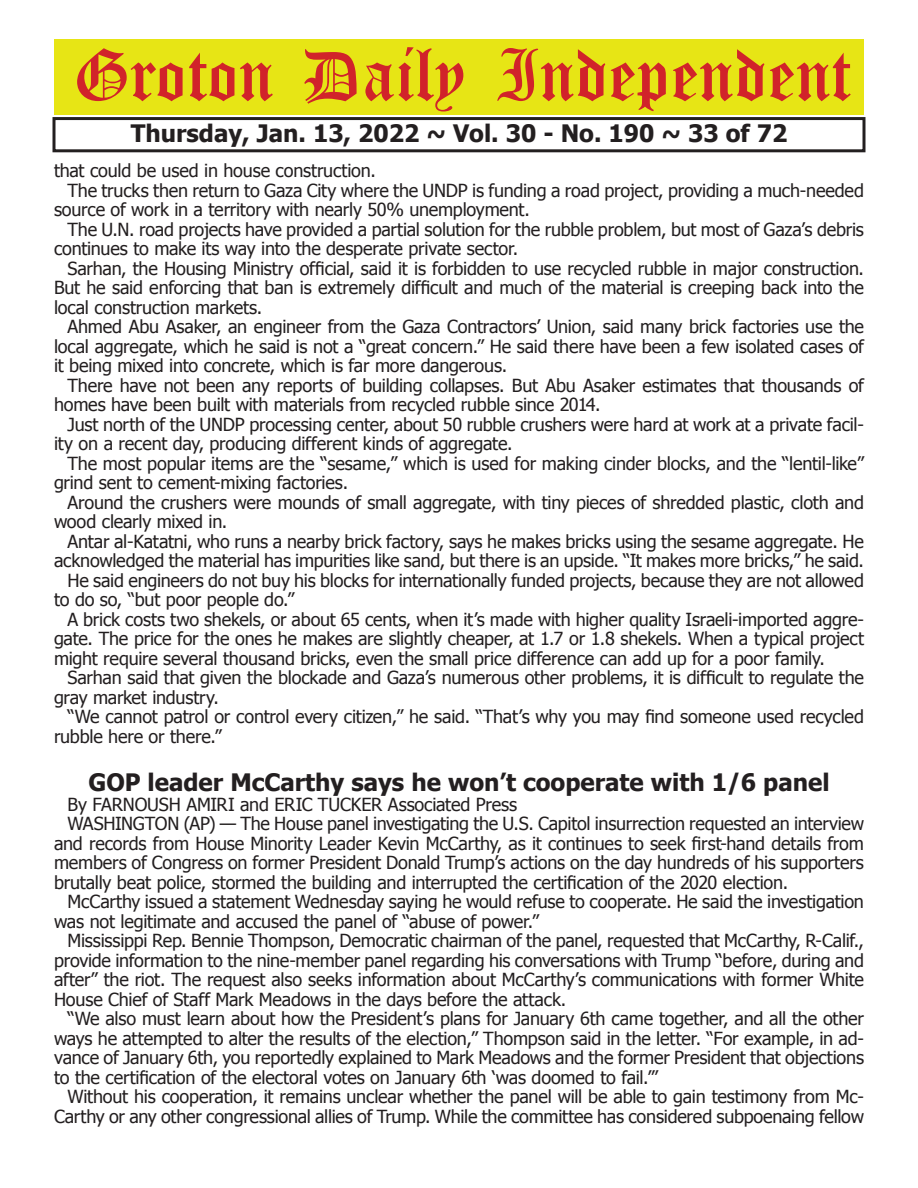
<style>
.page{position:relative;width:918px;height:1188px;background:#fff}
.page>*{position:absolute;margin:0;border:0;box-sizing:border-box;transform-origin:0 0}
.t1{font:54px "Old English Five";color:#d1232a}
.t2{font:700 24px "Tahoma";color:#231f20}
.t3{font:18px "Tahoma";letter-spacing:-.01em;color:#231f20}
</style>
<div class="page">
<div style="left:52px;top:117px;width:814px;height:35px;border:3px solid #231f20"></div>
<div style="left:54px;top:40px;width:810px;height:75px;background:#e7e515"></div>
<h1 class="t1" style="left:73px;top:50px;width:779px">Groton Daily Independent</h1>
<h2 class="t2" style="left:131px;top:116px;width:658px">Thursday, Jan. 13, 2022 ~ Vol. 30 - No. 190 ~ 33 of 72</h2>
<p class="t3" style="left:54px;top:159px;width:323px">that could be used in house construction.</p>
<p class="t3" style="left:68px;top:178px;width:798px">The trucks then return to Gaza City where the UNDP is funding a road project, providing a much-needed</p>
<p class="t3" style="left:54px;top:198px;width:477px">source of work in a territory with nearly 50% unemployment.</p>
<p class="t3" style="left:68px;top:217px;width:798px">The U.N. road projects have provided a partial solution for the rubble problem, but most of Gaza’s debris</p>
<p class="t3" style="left:54px;top:237px;width:466px">continues to make its way into the desperate private sector.</p>
<p class="t3" style="left:68px;top:256px;width:798px">Sarhan, the Housing Ministry official, said it is forbidden to use recycled rubble in major construction.</p>
<p class="t3" style="left:54px;top:276px;width:811px">But he said enforcing that ban is extremely difficult and much of the material is creeping back into the</p>
<p class="t3" style="left:54px;top:295px;width:210px">local construction markets.</p>
<p class="t3" style="left:68px;top:315px;width:798px">Ahmed Abu Asaker, an engineer from the Gaza Contractors’ Union, said many brick factories use the</p>
<p class="t3" style="left:54px;top:334px;width:811px">local aggregate, which he said is not a “great concern.” He said there have been a few isolated cases of</p>
<p class="t3" style="left:54px;top:354px;width:455px">it being mixed into concrete, which is far more dangerous.</p>
<p class="t3" style="left:68px;top:373px;width:798px">There have not been any reports of building collapses. But Abu Asaker estimates that thousands of</p>
<p class="t3" style="left:54px;top:393px;width:548px">homes have been built with materials from recycled rubble since 2014.</p>
<p class="t3" style="left:68px;top:412px;width:798px">Just north of the UNDP processing center, about 50 rubble crushers were hard at work at a private facil-</p>
<p class="t3" style="left:54px;top:432px;width:460px">ity on a recent day, producing different kinds of aggregate.</p>
<p class="t3" style="left:68px;top:451px;width:798px">The most popular items are the “sesame,” which is used for making cinder blocks, and the “lentil-like”</p>
<p class="t3" style="left:54px;top:471px;width:296px">grind sent to cement-mixing factories.</p>
<p class="t3" style="left:68px;top:490px;width:798px">Around the crushers were mounds of small aggregate, with tiny pieces of shredded plastic, cloth and</p>
<p class="t3" style="left:54px;top:510px;width:175px">wood clearly mixed in.</p>
<p class="t3" style="left:68px;top:529px;width:798px">Antar al-Katatni, who runs a nearby brick factory, says he makes bricks using the sesame aggregate. He</p>
<p class="t3" style="left:54px;top:549px;width:811px">acknowledged the material has impurities like sand, but there is an upside. “It makes more bricks,” he said.</p>
<p class="t3" style="left:68px;top:568px;width:798px">He said engineers do not buy his blocks for internationally funded projects, because they are not allowed</p>
<p class="t3" style="left:54px;top:588px;width:242px">to do so, “but poor people do.”</p>
<p class="t3" style="left:68px;top:607px;width:798px">A brick costs two shekels, or about 65 cents, when it’s made with higher quality Israeli-imported aggre-</p>
<p class="t3" style="left:54px;top:627px;width:812px">gate. The price for the ones he makes are slightly cheaper, at 1.7 or 1.8 shekels. When a typical project</p>
<p class="t3" style="left:54px;top:646px;width:772px">might require several thousand bricks, even the small price difference can add up for a poor family.</p>
<p class="t3" style="left:68px;top:666px;width:798px">Sarhan said that given the blockade and Gaza’s numerous other problems, it is difficult to regulate the</p>
<p class="t3" style="left:54px;top:685px;width:166px">gray market industry.</p>
<p class="t3" style="left:68px;top:705px;width:798px">“We cannot patrol or control every citizen,” he said. “That’s why you may find someone used recycled</p>
<p class="t3" style="left:54px;top:724px;width:169px">rubble here or there.”</p>
<h2 class="t2" style="left:89px;top:766px;width:743px">GOP leader McCarthy says he won’t cooperate with 1/6 panel</h2>
<p class="t3" style="left:68px;top:792px;width:451px">By FARNOUSH AMIRI and ERIC TUCKER Associated Press</p>
<p class="t3" style="left:68px;top:812px;width:798px">WASHINGTON (AP) — The House panel investigating the U.S. Capitol insurrection requested an interview</p>
<p class="t3" style="left:54px;top:831px;width:811px">and records from House Minority Leader Kevin McCarthy, as it continues to seek first-hand details from</p>
<p class="t3" style="left:54px;top:851px;width:811px">members of Congress on former President Donald Trump’s actions on the day hundreds of his supporters</p>
<p class="t3" style="left:54px;top:870px;width:736px">brutally beat police, stormed the building and interrupted the certification of the 2020 election.</p>
<p class="t3" style="left:68px;top:890px;width:798px">McCarthy issued a statement Wednesday saying he would refuse to cooperate. He said the investigation</p>
<p class="t3" style="left:54px;top:909px;width:487px">was not legitimate and accused the panel of “abuse of power.”</p>
<p class="t3" style="left:68px;top:929px;width:798px">Mississippi Rep. Bennie Thompson, Democratic chairman of the panel, requested that McCarthy, R-Calif.,</p>
<p class="t3" style="left:54px;top:948px;width:812px">provide information to the nine-member panel regarding his conversations with Trump “before, during and</p>
<p class="t3" style="left:54px;top:968px;width:812px">after” the riot. The request also seeks information about McCarthy’s communications with former White</p>
<p class="t3" style="left:54px;top:987px;width:514px">House Chief of Staff Mark Meadows in the days before the attack.</p>
<p class="t3" style="left:68px;top:1007px;width:798px">“We also must learn about how the President’s plans for January 6th came together, and all the other</p>
<p class="t3" style="left:54px;top:1026px;width:812px">ways he attempted to alter the results of the election,” Thompson said in the letter. “For example, in ad-</p>
<p class="t3" style="left:54px;top:1046px;width:812px">vance of January 6th, you reportedly explained to Mark Meadows and the former President that objections</p>
<p class="t3" style="left:54px;top:1065px;width:606px">to the certification of the electoral votes on January 6th ‘was doomed to fail.’”</p>
<p class="t3" style="left:68px;top:1085px;width:798px">Without his cooperation, it remains unclear whether the panel will be able to gain testimony from Mc-</p>
<p class="t3" style="left:54px;top:1104px;width:812px">Carthy or any other congressional allies of Trump. While the committee has considered subpoenaing fellow</p>
</div>
